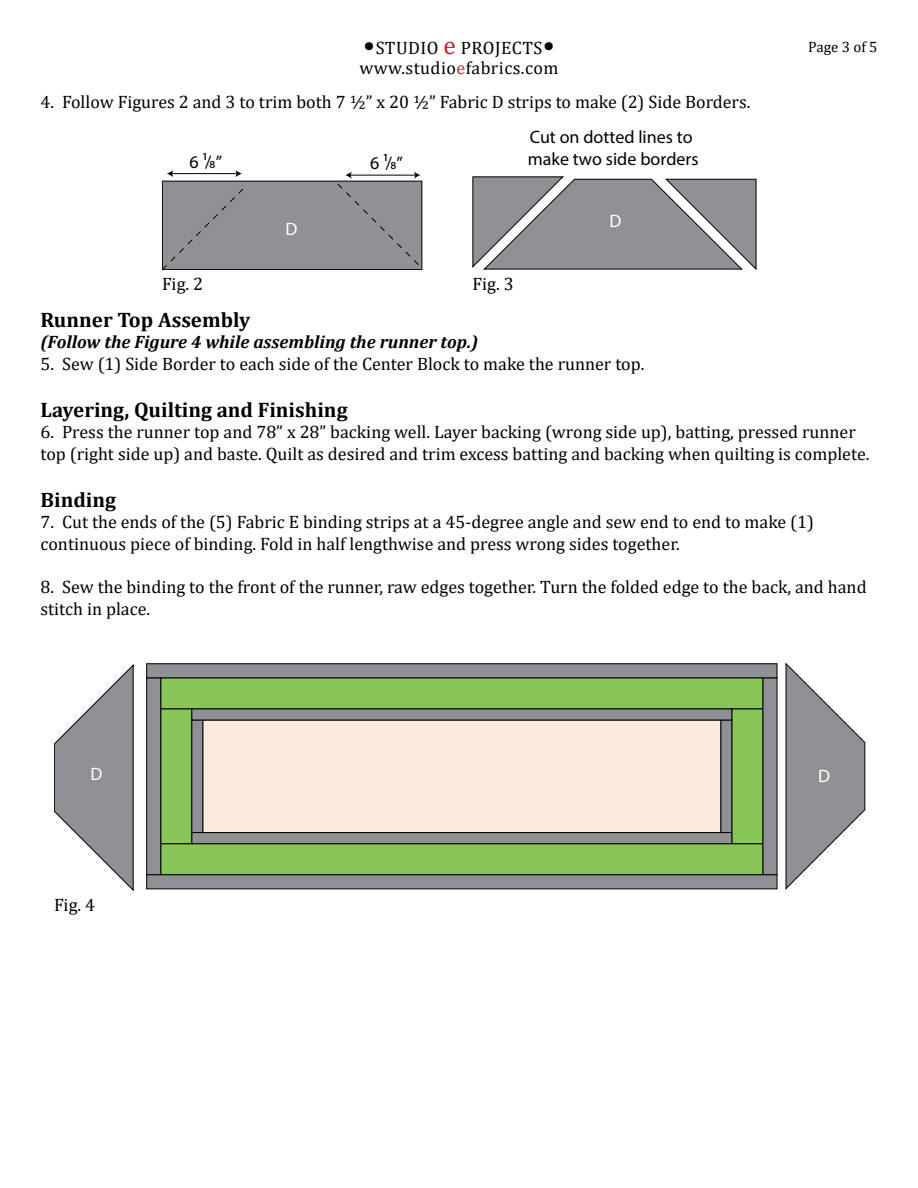
<style>
.page{position:relative;width:918px;height:1188px;background:#fff}
.page>*{position:absolute;margin:0;border:0;box-sizing:border-box;transform-origin:0 0}
.t1{font:700 21px "Cambria";color:#000}
.t2{font:18px/21.6px "Cambria";color:#000}
.t3{font:italic 700 18px "Cambria";color:#000}
.t4{font:18px/21.6px "Myriad Pro";color:#000}
.t5{font:18px "Cambria";letter-spacing:.025em;color:#000}
.t6{font:18px "Myriad Pro";color:#fff}
.t7{font:15px "Cambria";color:#000}
.s1{font-size:27px}
.s2{font-size:25.5px;color:#c1272d}
.s3{color:#c0272e}
</style>
<div class="page">
<svg style="left:162px;top:170px;width:260px;height:100px;background:#949698"></svg>
<svg style="left:472px;top:176px;width:284px;height:94px;background:#96979a"></svg>
<div style="left:191px;top:720px;width:12px;height:113px;background:#8f9194;border:1px solid #000"></div>
<div style="left:720px;top:720px;width:12px;height:113px;background:#8f9194;border:1px solid #000"></div>
<div style="left:203px;top:720px;width:518px;height:113px;background:#feebe0;border:1px solid #000"></div>
<div style="left:191px;top:708px;width:541px;height:12px;background:#8f9194"></div>
<div style="left:191px;top:832px;width:541px;height:12px;background:#8f9194;border:1px solid #000"></div>
<div style="left:160px;top:708px;width:32px;height:136px;background:#88c659;border:1px solid #000"></div>
<div style="left:732px;top:708px;width:31px;height:136px;background:#88c659;border:1px solid #000"></div>
<div style="left:160px;top:677px;width:603px;height:32px;background:#88c659;border:1px solid #000"></div>
<div style="left:160px;top:843px;width:603px;height:32px;background:#88c659;border:1px solid #000"></div>
<div style="left:146px;top:677px;width:15px;height:198px;background:#8f9194;border:1px solid #000"></div>
<div style="left:763px;top:677px;width:14px;height:198px;background:#8f9194"></div>
<div style="left:146px;top:663px;width:631px;height:15px;background:#8f9194;border:1px solid #000"></div>
<div style="left:146px;top:874px;width:631px;height:15px;background:#8f9194;border:1px solid #000"></div>
<svg style="left:54px;top:664px;width:80px;height:227px"></svg>
<svg style="left:785px;top:663px;width:80px;height:227px"></svg>
<p class="t5" style="left:363px;top:37px;width:193px"><span class="s1">•</span>STUDIO <span class="s2">e</span> PROJECTS<span class="s1">•</span></p>
<p class="t7" style="left:808px;top:38px;width:71px">Page 3 of 5</p>
<p class="t5" style="left:360px;top:57px;width:200px">www.studio<span class="s3">e</span>fabrics.com</p>
<p class="t2" style="left:41px;top:91px;width:712px">4. Follow Figures 2 and 3 to trim both 7 ½” x 20 ½” Fabric D strips to make (2) Side Borders.</p>
<p class="t4" style="left:190px;top:151px;width:34px">6 1/8 ”</p>
<p class="t4" style="left:370px;top:152px;width:34px">6 1/8 ”</p>
<p class="t4" style="left:528px;top:126px;width:172px">Cut on dotted lines to make two side borders</p>
<p class="t6" style="left:285px;top:218px;width:13px">D</p>
<p class="t2" style="left:162px;top:273px;width:43px">Fig. 2</p>
<p class="t2" style="left:472px;top:273px;width:43px">Fig. 3</p>
<p class="t6" style="left:609px;top:210px;width:13px">D</p>
<p class="t1" style="left:40px;top:305px;width:211px">Runner Top Assembly</p>
<p class="t3" style="left:40px;top:330px;width:439px">(Follow the Figure 4 while assembling the runner top.)</p>
<p class="t2" style="left:40px;top:353px;width:606px">5. Sew (1) Side Border to each side of the Center Block to make the runner top.</p>
<p class="t1" style="left:40px;top:395px;width:309px">Layering, Quilting and Finishing</p>
<p class="t2" style="left:40px;top:421px;width:830px">6. Press the runner top and 78” x 28” backing well. Layer backing (wrong side up), batting, pressed runner top (right side up) and baste. Quilt as desired and trim excess batting and backing when quilting is complete.</p>
<p class="t1" style="left:40px;top:485px;width:77px">Binding</p>
<p class="t2" style="left:40px;top:511px;width:775px">7. Cut the ends of the (5) Fabric E binding strips at a 45-degree angle and sew end to end to make (1) continuous piece of binding. Fold in half lengthwise and press wrong sides together.</p>
<p class="t2" style="left:40px;top:576px;width:828px">8. Sew the binding to the front of the runner, raw edges together. Turn the folded edge to the back, and hand stitch in place.</p>
<p class="t6" style="left:91px;top:763px;width:13px">D</p>
<p class="t6" style="left:818px;top:765px;width:13px">D</p>
<p class="t2" style="left:54px;top:894px;width:43px">Fig. 4</p>
</div>
